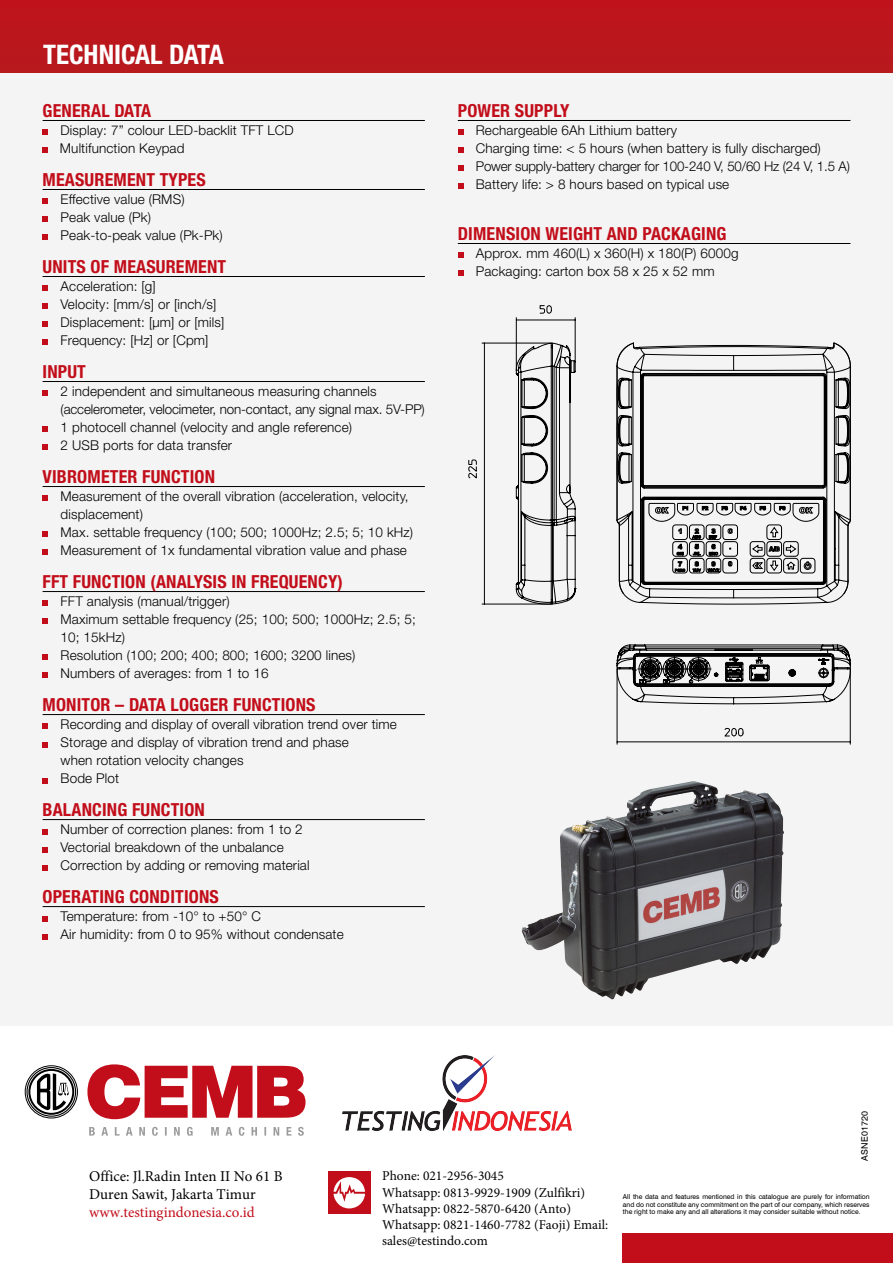
<style>
.page{position:relative;width:893px;height:1263px;background:#fff}
.page>*{position:absolute;margin:0;border:0;box-sizing:border-box;transform-origin:0 0}
.t1{font:700 condensed 27px "Helvetica Neue LT Std";color:#fff}
.t2{font:700 condensed 18px "Helvetica Neue LT Std";letter-spacing:.01em;color:#c20e1a}
.t3{font:15px/17.9px "Minion Pro";color:#000}
.t4{font:15px "Minion Pro";color:#c20e1a}
.t5{font:300 13.5px/18px "Helvetica Neue LT Std";letter-spacing:.01em;color:#000}
.t6{font:13.5px/16px "Minion Pro";color:#000}
.t7{font:9px "Swiss 721 BT";letter-spacing:.03em;color:#000}
.t8{font:6.75px/7.5px "Swiss 721 BT";color:#000;text-align:justify}
</style>
<div class="page">
<div style="left:0;top:73px;width:893px;height:952px;background:#f4f4f4"></div>
<div style="left:622px;top:1233px;width:271px;height:30px;background:#c20e1a"></div>
<svg style="left:37px;top:1073px;width:32px;height:37px"></svg>
<div style="left:28px;top:1069px;width:46px;height:46px;border:2px solid #000;border-radius:50%"></div>
<div style="left:26px;top:1067px;width:50px;height:50px;border:1px solid #000;border-radius:50%"></div>
<div style="left:25px;top:1065px;width:53px;height:53px;border:1px solid #000;border-radius:50%"></div>
<svg style="left:87px;top:1064px;width:180px;height:55px"></svg>
<svg style="left:89px;top:1127px;width:178px;height:9px"></svg>
<div style="left:328px;top:1171px;width:43px;height:43px;background:#c20e1a"></div>
<svg style="left:333px;top:1177px;width:32px;height:31px"></svg>
<div style="left:0;top:0;width:893px;height:73px;background:#bb161c"></div>
<hr style="left:484px;top:343px;width:1px;height:261px;background:#000">
<hr style="left:482px;top:604px;width:69px;height:1px;background:#000">
<hr style="left:482px;top:343px;width:69px;height:1px;background:#000">
<svg style="left:469px;top:460px;width:8px;height:19px"></svg>
<hr style="left:516px;top:320px;width:59px;height:1px;background:#000">
<hr style="left:575px;top:318px;width:1px;height:44px;background:#000">
<svg style="left:516px;top:305px;width:58px;height:299px"></svg>
<svg style="left:550px;top:343px;width:67px;height:261px"></svg>
<svg style="left:632px;top:342px;width:218px;height:262px"></svg>
<svg style="left:617px;top:343px;width:228px;height:260px"></svg>
<hr style="left:617px;top:742px;width:233px;height:1px;background:#000">
<hr style="left:617px;top:669px;width:1px;height:75px;background:#000">
<hr style="left:850px;top:669px;width:1px;height:75px;background:#000">
<svg style="left:616px;top:644px;width:234px;height:92px"></svg>
<svg style="left:648px;top:503px;width:171px;height:70px"></svg>
<img style="left:521px;top:781px;width:263px;height:219px">
<hr style="left:43px;top:120px;width:382px;height:1px;background:#000">
<hr style="left:43px;top:189px;width:382px;height:1px;background:#000">
<hr style="left:43px;top:276px;width:382px;height:1px;background:#000">
<hr style="left:43px;top:381px;width:382px;height:1px;background:#000">
<hr style="left:43px;top:486px;width:382px;height:1px;background:#000">
<hr style="left:43px;top:591px;width:382px;height:1px;background:#000">
<hr style="left:43px;top:714px;width:382px;height:1px;background:#000">
<hr style="left:43px;top:819px;width:382px;height:1px;background:#000">
<hr style="left:43px;top:906px;width:382px;height:1px;background:#000">
<svg style="left:43px;top:130px;width:5px;height:5px"></svg>
<svg style="left:43px;top:148px;width:5px;height:5px"></svg>
<svg style="left:43px;top:199px;width:5px;height:5px"></svg>
<svg style="left:43px;top:217px;width:5px;height:5px"></svg>
<svg style="left:43px;top:235px;width:5px;height:5px"></svg>
<svg style="left:43px;top:286px;width:5px;height:5px"></svg>
<svg style="left:43px;top:304px;width:5px;height:5px"></svg>
<svg style="left:43px;top:322px;width:5px;height:5px"></svg>
<svg style="left:43px;top:340px;width:5px;height:5px"></svg>
<svg style="left:43px;top:391px;width:5px;height:5px"></svg>
<svg style="left:43px;top:427px;width:5px;height:5px"></svg>
<svg style="left:43px;top:445px;width:5px;height:5px"></svg>
<svg style="left:43px;top:496px;width:5px;height:5px"></svg>
<svg style="left:43px;top:532px;width:5px;height:5px"></svg>
<svg style="left:43px;top:550px;width:5px;height:5px"></svg>
<svg style="left:43px;top:601px;width:5px;height:5px"></svg>
<svg style="left:43px;top:619px;width:5px;height:5px"></svg>
<svg style="left:43px;top:655px;width:5px;height:5px"></svg>
<svg style="left:43px;top:673px;width:5px;height:5px"></svg>
<svg style="left:43px;top:724px;width:5px;height:5px"></svg>
<svg style="left:43px;top:742px;width:5px;height:5px"></svg>
<svg style="left:43px;top:778px;width:5px;height:5px"></svg>
<svg style="left:43px;top:829px;width:5px;height:5px"></svg>
<svg style="left:43px;top:847px;width:5px;height:5px"></svg>
<svg style="left:43px;top:865px;width:5px;height:5px"></svg>
<svg style="left:43px;top:916px;width:5px;height:5px"></svg>
<svg style="left:43px;top:934px;width:5px;height:5px"></svg>
<hr style="left:458px;top:120px;width:392px;height:1px;background:#000">
<hr style="left:458px;top:243px;width:392px;height:1px;background:#000">
<svg style="left:458px;top:130px;width:5px;height:5px"></svg>
<svg style="left:458px;top:148px;width:5px;height:5px"></svg>
<svg style="left:458px;top:166px;width:5px;height:5px"></svg>
<svg style="left:458px;top:184px;width:5px;height:5px"></svg>
<svg style="left:458px;top:253px;width:5px;height:5px"></svg>
<svg style="left:458px;top:271px;width:5px;height:5px"></svg>
<img style="left:267px;top:1055px;width:305px;height:81px">
<h1 class="t1" style="left:43px;top:38px;width:182px">TECHNICAL DATA</h1>
<h2 class="t2" style="left:43px;top:100px;width:110px">GENERAL DATA</h2>
<p class="t5" style="left:60px;top:121px;width:235px">Display: 7” colour LED-backlit TFT LCD<br>Multifunction Keypad</p>
<h2 class="t2" style="left:43px;top:169px;width:165px">MEASUREMENT TYPES</h2>
<p class="t5" style="left:61px;top:190px;width:164px">Effective value (RMS)<br>Peak value (Pk)<br>Peak-to-peak value (Pk-Pk)</p>
<h2 class="t2" style="left:43px;top:256px;width:185px">UNITS OF MEASUREMENT</h2>
<p class="t5" style="left:61px;top:277px;width:165px">Acceleration: [g]<br>Velocity: [mm/s] or [inch/s]<br>Displacement: [μm] or [mils]<br>Frequency: [Hz] or [Cpm]</p>
<h2 class="t2" style="left:43px;top:361px;width:45px">INPUT</h2>
<p class="t5" style="left:61px;top:382px;width:366px">2 independent and simultaneous measuring channels (accelerometer, velocimeter, non-contact, any signal max. 5V-PP)<br>1 photocell channel (velocity and angle reference)<br>2 USB ports for data transfer</p>
<h2 class="t2" style="left:43px;top:466px;width:174px">VIBROMETER FUNCTION</h2>
<p class="t5" style="left:61px;top:487px;width:354px">Measurement of the overall vibration (acceleration, velocity, displacement)<br>Max. settable frequency (100; 500; 1000Hz; 2.5; 5; 10 kHz)<br>Measurement of 1x fundamental vibration value and phase</p>
<h2 class="t2" style="left:43px;top:571px;width:302px">FFT FUNCTION (ANALYSIS IN FREQUENCY)</h2>
<p class="t5" style="left:61px;top:592px;width:357px">FFT analysis (manual/trigger)<br>Maximum settable frequency (25; 100; 500; 1000Hz; 2.5; 5; 10; 15kHz)<br>Resolution (100; 200; 400; 800; 1600; 3200 lines)<br>Numbers of averages: from 1 to 16</p>
<h2 class="t2" style="left:43px;top:694px;width:275px">MONITOR – DATA LOGGER FUNCTIONS</h2>
<p class="t5" style="left:61px;top:715px;width:338px">Recording and display of overall vibration trend over time Storage and display of vibration trend and phase<br>when rotation velocity changes<br>Bode Plot</p>
<h2 class="t2" style="left:43px;top:799px;width:164px">BALANCING FUNCTION</h2>
<p class="t5" style="left:61px;top:820px;width:250px">Number of correction planes: from 1 to 2<br>Vectorial breakdown of the unbalance<br>Correction by adding or removing material</p>
<h2 class="t2" style="left:43px;top:886px;width:178px">OPERATING CONDITIONS</h2>
<p class="t5" style="left:61px;top:907px;width:285px">Temperature: from -10° to +50° C<br>Air humidity: from 0 to 95% without condensate</p>
<h2 class="t2" style="left:458px;top:100px;width:113px">POWER SUPPLY</h2>
<p class="t5" style="left:476px;top:121px;width:376px">Rechargeable 6Ah Lithium battery<br>Charging time: &lt; 5 hours (when battery is fully discharged)<br>Power supply-battery charger for 100-240 V, 50/60 Hz (24 V, 1.5 A)<br>Battery life: &gt; 8 hours based on typical use</p>
<h2 class="t2" style="left:458px;top:223px;width:270px">DIMENSION WEIGHT AND PACKAGING</h2>
<p class="t5" style="left:476px;top:244px;width:264px">Approx. mm 460(L) x 360(H) x 180(P) 6000g<br>Packaging: carton box 58 x 25 x 52 mm</p>
<p class="t7" style="left:859px;top:1161px;width:52px;rotate:-90deg">ASNE01720</p>
<p class="t3" style="left:89px;top:1167px;width:195px">Office: Jl.Radin Inten II No 61 B<br>Duren Sawit, Jakarta Timur</p>
<p class="t4" style="left:89px;top:1202px;width:167px">www.testingindonesia.co.id</p>
<p class="t8" style="left:623px;top:1193px;width:248px">All the data and features mentioned in this catalogue are purely for information and do not constitute any commitment on the part of our company, which reserves the right to make any and all alterations it may consider suitable without notice.</p>
<p class="t6" style="left:382px;top:1168px;width:228px">Phone: 021-2956-3045<br>Whatsapp: 0813-9929-1909 (Zulfikri)<br>Whatsapp: 0822-5870-6420 (Anto)<br>Whatsapp: 0821-1460-7782 (Faoji) Email: sales@testindo.com</p>
</div>
